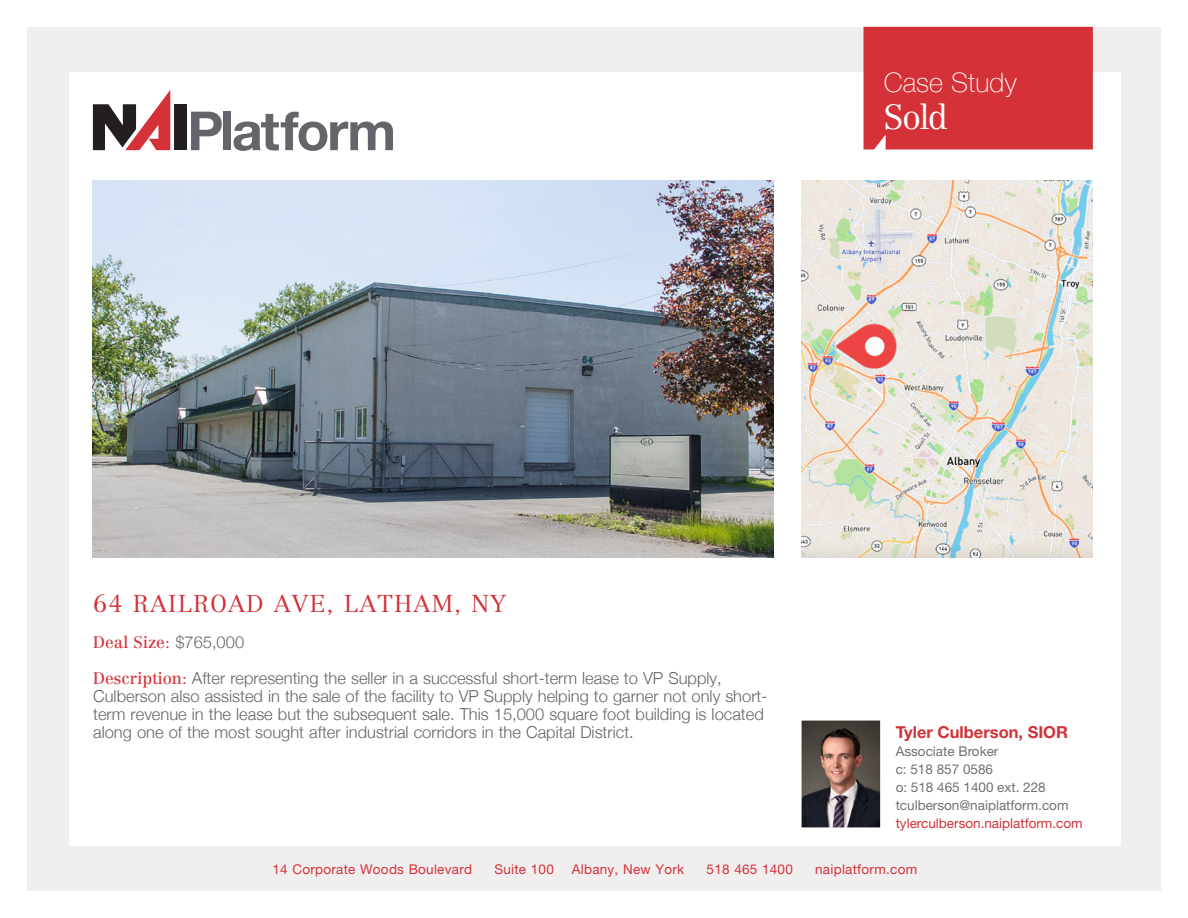
<style>
.page{position:relative;width:1188px;height:918px;background:#fff}
.page>*{position:absolute;margin:0;border:0;box-sizing:border-box;transform-origin:0 0}
.t1{font:300 34.35px "Centennial LT Std";color:#fff}
.t2{font:100 26.85px "Helvetica Neue";letter-spacing:.005em;color:#fff}
.Subhead{font:300 24px "Centennial LT Std";letter-spacing:.05em;color:#d03238}
.Subhead-2{font:300 16.5px/18px "Helvetica Neue";color:#63656a}
.Body_Text_gray_small{font:700 16.5px "Helvetica Neue LT Std";color:#d03238}
.Subhead-3{font:16.5px "Centennial LT Std";color:#d43238}
.t3{font:13.5px "Helvetica Neue LT Std";letter-spacing:.02em;color:#d43238}
.Broker_Info{font:13.5px/18px "Helvetica Neue LT Std";color:#6d7276}
.Broker_Info-2{font:13.5px "Helvetica Neue LT Std";color:#d03238}
.s1{font-family:"Helvetica Neue";font-weight:300;color:#63656a}
.s2{font-family:"Centennial LT Std";font-weight:400;color:#d43238}
</style>
<div class="page">
<div style="left:27px;top:27px;width:1134px;height:864px;background:#f0eeef"></div>
<div style="left:69px;top:72px;width:1051px;height:774px;background:#fff"></div>
<div style="left:174px;top:104px;width:13px;height:46px;background:#231f20"></div>
<svg style="left:93px;top:90px;width:77px;height:60px"></svg>
<svg style="left:191px;top:112px;width:31px;height:38px"></svg>
<div style="left:223px;top:112px;width:8px;height:38px;background:#63656a"></div>
<svg style="left:234px;top:112px;width:159px;height:39px"></svg>
<img style="left:803px;top:722px;width:76px;height:104px">
<div style="left:801px;top:720px;width:80px;height:108px;border:1px solid #fff"></div>
<img style="left:93px;top:180px;width:681px;height:378px">
<img style="left:801px;top:180px;width:292px;height:378px">
<img style="left:829px;top:317px;width:75px;height:57px">
<div style="left:864px;top:27px;width:229px;height:122px;background:#d43238"></div>
<p class="t2" style="left:884px;top:62px;width:134px">Case Study</p>
<p class="t1" style="left:884px;top:97px;width:66px">Sold</p>
<p class="Subhead" style="left:93px;top:589px;width:414px">64 RAILROAD AVE, LATHAM, NY</p>
<p class="Subhead-3" style="left:93px;top:632px;width:153px">Deal Size: <span class="s1">$765,000</span></p>
<p class="Subhead-2" style="left:93px;top:668px;width:676px"><span class="s2">Description:</span> After representing the seller in a successful short-term lease to VP Supply, Culberson also assisted in the sale of the facility to VP Supply helping to garner not only short&shy;term revenue in the lease but the subsequent sale. This 15,000 square foot building is located along one of the most sought after industrial corridors in the Capital District.</p>
<p class="Body_Text_gray_small" style="left:896px;top:722px;width:174px">Tyler Culberson, SIOR</p>
<p class="Broker_Info" style="left:896px;top:742px;width:104px">Associate Broker c: 518 857 0586</p>
<p class="Broker_Info" style="left:896px;top:778px;width:152px">o: 518 465 1400 ext. 228</p>
<p class="Broker_Info" style="left:896px;top:796px;width:174px">tculberson@naiplatform.com</p>
<p class="Broker_Info-2" style="left:896px;top:815px;width:189px">tylerculberson.naiplatform.com</p>
<p class="t3" style="left:272px;top:861px;width:201px">14 Corporate Woods Boulevard</p>
<p class="t3" style="left:494px;top:861px;width:61px">Suite 100</p>
<p class="t3" style="left:572px;top:861px;width:114px">Albany, New York</p>
<p class="t3" style="left:707px;top:861px;width:88px">518 465 1400</p>
<p class="t3" style="left:815px;top:861px;width:104px">naiplatform.com</p>
</div>
